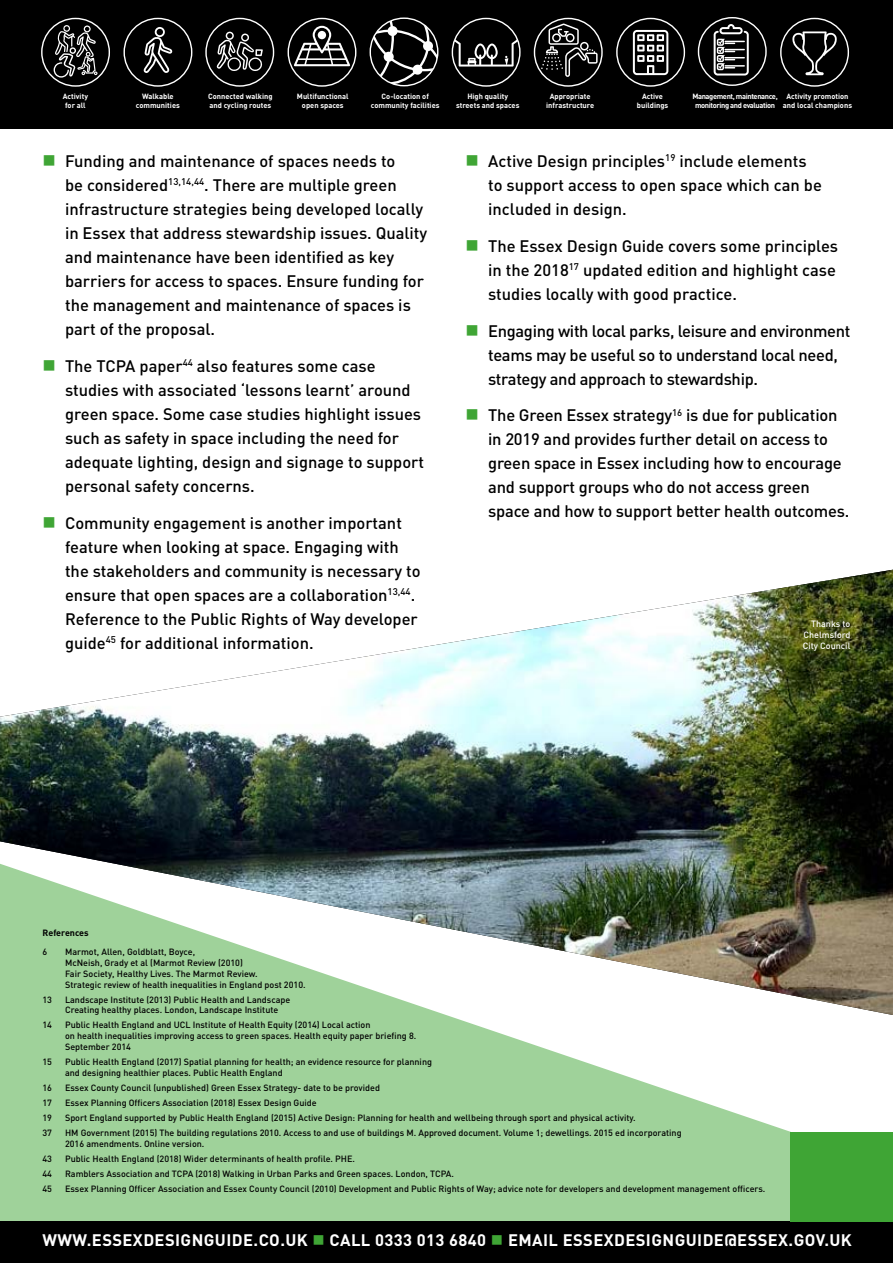
<style>
.page{position:relative;width:893px;height:1263px;background:#fff}
.page>*{position:absolute;margin:0;border:0;box-sizing:border-box;transform-origin:0 0}
.t1{font:500 16.5px/24px "DIN";color:#000}
.t2{font:500 16.5px/24px "DIN";letter-spacing:-.02em;color:#000}
.t3{font:700 16.5px "DIN";letter-spacing:.025em;color:#fff}
.t4{font:500 9px/10.8px "DIN";color:#000}
.t5{font:500 9px/10.8px "DIN";color:#fff;text-align:justify}
.t6{font:700 9px "DIN";color:#000}
.t7{font:700 7.5px/9px "DIN";color:#fff;text-align:center}
.t8{font:700 7.5px/9px "DIN";letter-spacing:-.05em;color:#fff;text-align:center}
.s1{color:#3fa535}
</style>
<div class="page">
<svg style="left:0;top:1015px;width:791px;height:206px;background:#aad7a6"></svg>
<div style="left:0;top:1221px;width:893px;height:42px;background:#000"></div>
<div style="left:791px;top:1132px;width:102px;height:89px;background:#3fa535"></div>
<img style="left:0;top:570px;width:893px;height:445px">
<div style="left:0;top:0;width:893px;height:129px;background:#000"></div>
<div style="left:41px;top:18px;width:69px;height:69px;border:1px solid #fff;border-radius:50%"></div>
<svg style="left:54px;top:25px;width:44px;height:53px"></svg>
<div style="left:123px;top:18px;width:69px;height:69px;border:1px solid #fff;border-radius:50%"></div>
<svg style="left:144px;top:27px;width:29px;height:46px"></svg>
<div style="left:205px;top:18px;width:69px;height:69px;border:1px solid #fff;border-radius:50%"></div>
<svg style="left:217px;top:32px;width:46px;height:39px"></svg>
<div style="left:288px;top:18px;width:68px;height:69px;border:1px solid #fff;border-radius:50%"></div>
<svg style="left:294px;top:26px;width:56px;height:40px"></svg>
<div style="left:318px;top:31px;width:8px;height:8px;background:#fff;border-radius:50%"></div>
<svg style="left:370px;top:19px;width:68px;height:66px"></svg>
<div style="left:370px;top:17px;width:68px;height:69px;border:1px solid #fff;border-radius:50%"></div>
<svg style="left:451px;top:17px;width:152px;height:70px"></svg>
<div style="left:616px;top:18px;width:69px;height:69px;border:1px solid #fff;border-radius:50%"></div>
<svg style="left:633px;top:30px;width:35px;height:45px"></svg>
<div style="left:698px;top:17px;width:69px;height:69px;border:1px solid #fff;border-radius:50%"></div>
<svg style="left:714px;top:24px;width:35px;height:52px"></svg>
<div style="left:780px;top:18px;width:69px;height:69px;border:1px solid #fff;border-radius:50%"></div>
<svg style="left:792px;top:31px;width:45px;height:44px"></svg>
<p class="t7" style="left:63px;top:91px;width:27px">Activity for all</p>
<p class="t7" style="left:297px;top:91px;width:53px">Multifunctional open spaces</p>
<p class="t7" style="left:136px;top:91px;width:45px">Walkable communities</p>
<p class="t7" style="left:371px;top:91px;width:70px">Co-location of community facilities</p>
<p class="t7" style="left:208px;top:91px;width:66px;text-align:left">Connected walking and cycling routes</p>
<p class="t7" style="left:456px;top:91px;width:65px">High quality streets and spaces</p>
<p class="t7" style="left:546px;top:91px;width:50px">Appropriate infrastructure</p>
<p class="t7" style="left:637px;top:91px;width:33px">Active buildings</p>
<p class="t8" style="left:692px;top:91px;width:87px">Management, maintenance, monitoring and evaluation</p>
<p class="t7" style="left:783px;top:91px;width:71px">Activity promotion and local champions</p>
<p class="t1" style="left:65px;top:148px;width:364px;text-indent:-22px"><span class="s1">■</span> Funding and maintenance of spaces needs to<br>be considered<sup>13,14,44</sup>. There are multiple green infrastructure strategies being developed locally in Essex that address stewardship issues. Quality and maintenance have been identified as key barriers for access to spaces. Ensure funding for the management and maintenance of spaces is part of the proposal.</p>
<p class="t1" style="left:65px;top:353px;width:361px;text-indent:-23px"><span class="s1">■</span> The TCPA paper<sup>44</sup> also features some case studies with associated ‘lessons learnt’ around green space. Some case studies highlight issues such as safety in space including the need for adequate lighting, design and signage to support personal safety concerns.</p>
<p class="t1" style="left:65px;top:510px;width:357px;text-indent:-22px"><span class="s1">■</span> Community engagement is another important feature when looking at space. Engaging with the stakeholders and community is necessary to ensure that open spaces are a collaboration<sup>13,44</sup>.<br>Reference to the Public Rights of Way developer guide<sup>45</sup> for additional information.</p>
<h1 class="t1" style="left:488px;top:148px;width:335px;text-indent:-23px"><span class="s1">■</span> Active Design principles<sup>19</sup> include elements to support access to open space which can be included in design.</h1>
<h1 class="t1" style="left:488px;top:233px;width:351px;text-indent:-22px"><span class="s1">■</span> The Essex Design Guide covers some principles in the 2018<sup>17</sup> updated edition and highlight case studies locally with good practice.</h1>
<h1 class="t2" style="left:488px;top:318px;width:364px;text-indent:-22px"><span class="s1">■</span> Engaging with local parks, leisure and environment teams may be useful so to understand local need, strategy and approach to stewardship.</h1>
<h1 class="t1" style="left:488px;top:403px;width:363px;text-indent:-23px"><span class="s1">■</span> The Green Essex strategy<sup>16</sup> is due for publication in 2019 and provides further detail on access to green space in Essex including how to encourage and support groups who do not access green space and how to support better health outcomes.</h1>
<p class="t5" style="left:803px;top:618px;width:49px;text-indent:8px">Thanks to Chelmsford City Council</p>
<p class="t6" style="left:43px;top:927px;width:48px">References</p>
<p class="t4" style="left:43px;top:946px;width:6px">6</p>
<p class="t4" style="left:65px;top:946px;width:242px">Marmot, Allen, Goldblatt, Boyce,<br>McNeish, Grady et al (Marmot Review (2010)<br>Fair Society, Healthy Lives. The Marmot Review.<br>Strategic review of health inequalities in England post 2010.</p>
<p class="t4" style="left:43px;top:993px;width:11px">13</p>
<p class="t4" style="left:65px;top:993px;width:227px">Landscape Institute (2013) Public Health and Landscape<br>Creating healthy places. London, Landscape Institute</p>
<p class="t4" style="left:43px;top:1019px;width:11px">14</p>
<p class="t4" style="left:65px;top:1019px;width:353px">Public Health England and UCL Institute of Health Equity (2014) Local action<br>on health inequalities improving access to green spaces. Health equity paper briefing 8.<br>September 2014</p>
<p class="t4" style="left:43px;top:1056px;width:11px">15</p>
<p class="t4" style="left:65px;top:1056px;width:369px">Public Health England (2017) Spatial planning for health; an evidence resource for planning and designing healthier places. Public Health England</p>
<p class="t4" style="left:43px;top:1082px;width:11px">16</p>
<p class="t4" style="left:65px;top:1082px;width:316px">Essex County Council (unpublished) Green Essex Strategy- date to be provided</p>
<p class="t4" style="left:43px;top:1097px;width:11px">17</p>
<p class="t4" style="left:65px;top:1097px;width:253px">Essex Planning Officers Association (2018) Essex Design Guide</p>
<p class="t4" style="left:43px;top:1112px;width:11px">19</p>
<p class="t4" style="left:65px;top:1112px;width:572px">Sport England supported by Public Health England (2015) Active Design: Planning for health and wellbeing through sport and physical activity.</p>
<p class="t4" style="left:43px;top:1127px;width:11px">37</p>
<p class="t4" style="left:65px;top:1127px;width:618px">HM Government (2015) The building regulations 2010. Access to and use of buildings M. Approved document. Volume 1; dewellings. 2015 ed incorporating<br>2016 amendments. Online version.</p>
<p class="t4" style="left:43px;top:1153px;width:11px">43</p>
<p class="t4" style="left:65px;top:1153px;width:291px">Public Health England (2018) Wider determinants of health profile. PHE.</p>
<p class="t4" style="left:43px;top:1168px;width:11px">44</p>
<p class="t4" style="left:65px;top:1168px;width:391px">Ramblers Association and TCPA (2018) Walking in Urban Parks and Green spaces. London, TCPA.</p>
<p class="t4" style="left:43px;top:1183px;width:11px">45</p>
<p class="t4" style="left:65px;top:1183px;width:702px">Essex Planning Officer Association and Essex County Council (2010) Development and Public Rights of Way; advice note for developers and development management officers.</p>
<h1 class="t3" style="left:43px;top:1229px;width:811px">WWW.ESSEXDESIGNGUIDE.CO.UK <span class="s1">■</span> CALL 0333 013 6840 <span class="s1">■</span> EMAIL ESSEXDESIGNGUIDE@ESSEX.GOV.UK</h1>
</div>
